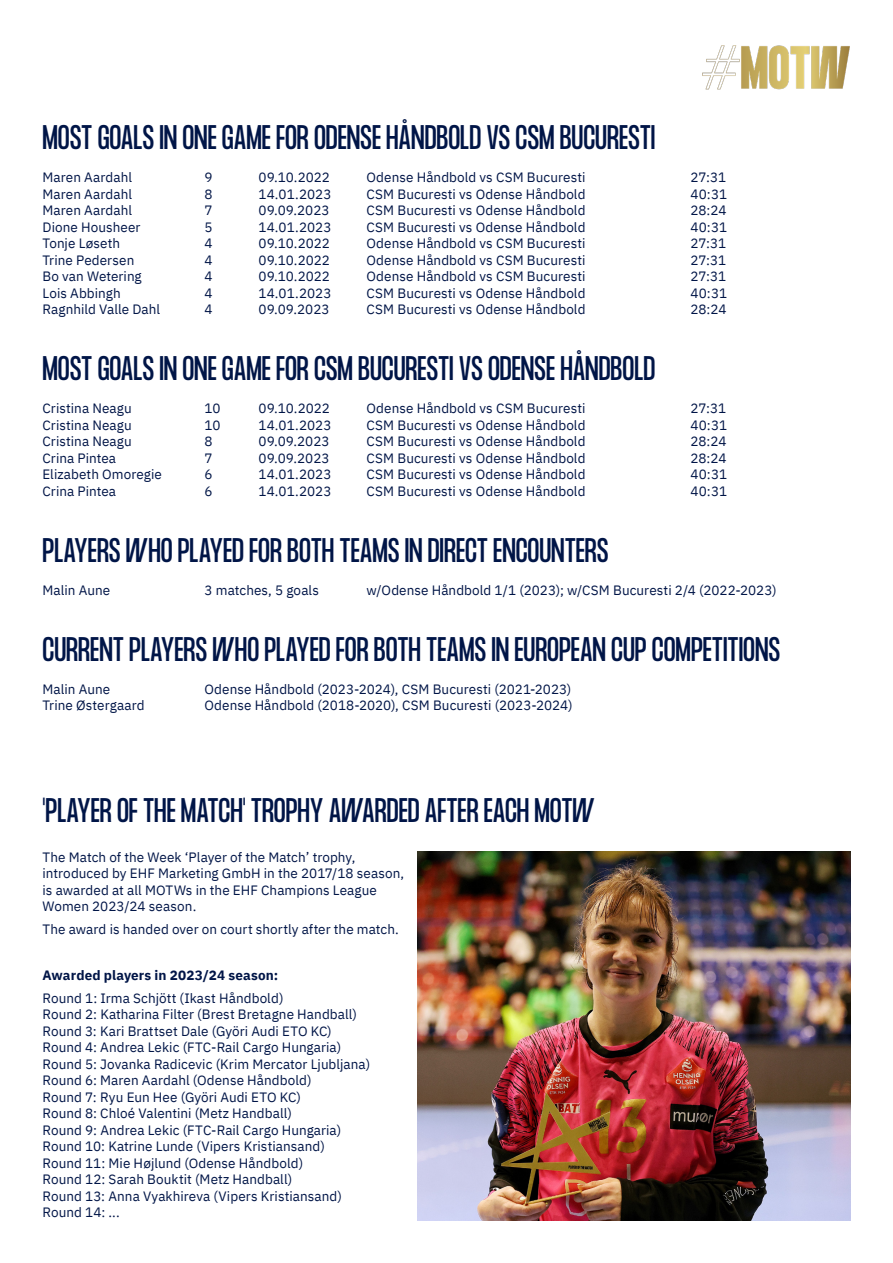
<style>
.page{position:relative;width:893px;height:1263px;background:#fff}
.page>*{position:absolute;margin:0;border:0;box-sizing:border-box;transform-origin:0 0}
.Body{font:30px "Formula Condensed";color:#001547}
.Body_Body{font:30px "Formula Condensed";letter-spacing:-.005em;color:#001547}
.Body-2{font:13.5px "IBM Plex Sans";letter-spacing:.005em;color:#001547}
.Body_Body-2{font:13.5px/16.5px "IBM Plex Sans";letter-spacing:.005em;color:#001547}
.Body_Body-3{font:700 13.5px "IBM Plex Sans";letter-spacing:.01em;color:#001547}
</style>
<div class="page">
<img style="left:702px;top:45px;width:148px;height:45px">
<img style="left:418px;top:851px;width:432px;height:369px">
<p class="Body" style="left:43px;top:119px;width:614px">MOST GOALS IN ONE GAME FOR ODENSE HÅNDBOLD VS CSM BUCURESTI</p>
<p class="Body-2" style="left:43px;top:167px;width:91px">Maren Aardahl</p>
<p class="Body-2" style="left:205px;top:167px;width:10px">9</p>
<p class="Body-2" style="left:259px;top:167px;width:73px">09.10.2022</p>
<p class="Body-2" style="left:367px;top:167px;width:220px">Odense Håndbold vs CSM Bucuresti</p>
<p class="Body-2" style="left:691px;top:167px;width:37px">27:31</p>
<p class="Body-2" style="left:43px;top:183px;width:91px">Maren Aardahl</p>
<p class="Body-2" style="left:205px;top:183px;width:10px">8</p>
<p class="Body-2" style="left:259px;top:183px;width:74px">14.01.2023</p>
<p class="Body-2" style="left:367px;top:183px;width:220px">CSM Bucuresti vs Odense Håndbold</p>
<p class="Body-2" style="left:691px;top:183px;width:38px">40:31</p>
<p class="Body-2" style="left:43px;top:200px;width:91px">Maren Aardahl</p>
<p class="Body-2" style="left:205px;top:200px;width:10px">7</p>
<p class="Body-2" style="left:259px;top:200px;width:73px">09.09.2023</p>
<p class="Body-2" style="left:367px;top:200px;width:220px">CSM Bucuresti vs Odense Håndbold</p>
<p class="Body-2" style="left:691px;top:200px;width:38px">28:24</p>
<p class="Body-2" style="left:43px;top:216px;width:99px">Dione Housheer</p>
<p class="Body-2" style="left:205px;top:216px;width:10px">5</p>
<p class="Body-2" style="left:259px;top:216px;width:74px">14.01.2023</p>
<p class="Body-2" style="left:367px;top:216px;width:220px">CSM Bucuresti vs Odense Håndbold</p>
<p class="Body-2" style="left:691px;top:216px;width:38px">40:31</p>
<p class="Body-2" style="left:43px;top:233px;width:79px">Tonje Løseth</p>
<p class="Body-2" style="left:205px;top:233px;width:10px">4</p>
<p class="Body-2" style="left:259px;top:233px;width:73px">09.10.2022</p>
<p class="Body-2" style="left:367px;top:233px;width:220px">Odense Håndbold vs CSM Bucuresti</p>
<p class="Body-2" style="left:691px;top:233px;width:37px">27:31</p>
<p class="Body-2" style="left:43px;top:249px;width:93px">Trine Pedersen</p>
<p class="Body-2" style="left:205px;top:249px;width:10px">4</p>
<p class="Body-2" style="left:259px;top:249px;width:73px">09.10.2022</p>
<p class="Body-2" style="left:367px;top:249px;width:220px">Odense Håndbold vs CSM Bucuresti</p>
<p class="Body-2" style="left:691px;top:249px;width:37px">27:31</p>
<p class="Body-2" style="left:43px;top:266px;width:101px">Bo van Wetering</p>
<p class="Body-2" style="left:205px;top:266px;width:10px">4</p>
<p class="Body-2" style="left:259px;top:266px;width:73px">09.10.2022</p>
<p class="Body-2" style="left:367px;top:266px;width:220px">Odense Håndbold vs CSM Bucuresti</p>
<p class="Body-2" style="left:691px;top:266px;width:37px">27:31</p>
<p class="Body-2" style="left:43px;top:282px;width:80px">Lois Abbingh</p>
<p class="Body-2" style="left:205px;top:282px;width:10px">4</p>
<p class="Body-2" style="left:259px;top:282px;width:74px">14.01.2023</p>
<p class="Body-2" style="left:367px;top:282px;width:220px">CSM Bucuresti vs Odense Håndbold</p>
<p class="Body-2" style="left:691px;top:282px;width:38px">40:31</p>
<p class="Body-2" style="left:43px;top:299px;width:119px">Ragnhild Valle Dahl</p>
<p class="Body-2" style="left:205px;top:299px;width:10px">4</p>
<p class="Body-2" style="left:259px;top:299px;width:73px">09.09.2023</p>
<p class="Body-2" style="left:367px;top:299px;width:220px">CSM Bucuresti vs Odense Håndbold</p>
<p class="Body-2" style="left:691px;top:299px;width:38px">28:24</p>
<p class="Body" style="left:43px;top:350px;width:614px">MOST GOALS IN ONE GAME FOR CSM BUCURESTI VS ODENSE HÅNDBOLD</p>
<p class="Body-2" style="left:43px;top:398px;width:91px">Cristina Neagu</p>
<p class="Body-2" style="left:205px;top:398px;width:18px">10</p>
<p class="Body-2" style="left:259px;top:398px;width:73px">09.10.2022</p>
<p class="Body-2" style="left:367px;top:398px;width:220px">Odense Håndbold vs CSM Bucuresti</p>
<p class="Body-2" style="left:691px;top:398px;width:37px">27:31</p>
<p class="Body-2" style="left:43px;top:414px;width:91px">Cristina Neagu</p>
<p class="Body-2" style="left:205px;top:414px;width:18px">10</p>
<p class="Body-2" style="left:259px;top:414px;width:74px">14.01.2023</p>
<p class="Body-2" style="left:367px;top:414px;width:220px">CSM Bucuresti vs Odense Håndbold</p>
<p class="Body-2" style="left:691px;top:414px;width:38px">40:31</p>
<p class="Body-2" style="left:43px;top:431px;width:91px">Cristina Neagu</p>
<p class="Body-2" style="left:205px;top:431px;width:10px">8</p>
<p class="Body-2" style="left:259px;top:431px;width:73px">09.09.2023</p>
<p class="Body-2" style="left:367px;top:431px;width:220px">CSM Bucuresti vs Odense Håndbold</p>
<p class="Body-2" style="left:691px;top:431px;width:38px">28:24</p>
<p class="Body-2" style="left:43px;top:447px;width:75px">Crina Pintea</p>
<p class="Body-2" style="left:205px;top:447px;width:10px">7</p>
<p class="Body-2" style="left:259px;top:447px;width:73px">09.09.2023</p>
<p class="Body-2" style="left:367px;top:447px;width:220px">CSM Bucuresti vs Odense Håndbold</p>
<p class="Body-2" style="left:691px;top:447px;width:38px">28:24</p>
<p class="Body-2" style="left:43px;top:464px;width:121px">Elizabeth Omoregie</p>
<p class="Body-2" style="left:205px;top:464px;width:10px">6</p>
<p class="Body-2" style="left:259px;top:464px;width:74px">14.01.2023</p>
<p class="Body-2" style="left:367px;top:464px;width:220px">CSM Bucuresti vs Odense Håndbold</p>
<p class="Body-2" style="left:691px;top:464px;width:38px">40:31</p>
<p class="Body-2" style="left:43px;top:480px;width:75px">Crina Pintea</p>
<p class="Body-2" style="left:205px;top:480px;width:10px">6</p>
<p class="Body-2" style="left:259px;top:480px;width:74px">14.01.2023</p>
<p class="Body-2" style="left:367px;top:480px;width:220px">CSM Bucuresti vs Odense Håndbold</p>
<p class="Body-2" style="left:691px;top:480px;width:38px">40:31</p>
<p class="Body" style="left:43px;top:532px;width:568px">PLAYERS WHO PLAYED FOR BOTH TEAMS IN DIRECT ENCOUNTERS</p>
<p class="Body-2" style="left:43px;top:579px;width:69px">Malin Aune</p>
<p class="Body-2" style="left:205px;top:579px;width:116px">3 matches, 5 goals</p>
<p class="Body-2" style="left:367px;top:579px;width:411px">w/Odense Håndbold 1/1 (2023); w/CSM Bucuresti 2/4 (2022-2023)</p>
<p class="Body" style="left:43px;top:631px;width:739px">CURRENT PLAYERS WHO PLAYED FOR BOTH TEAMS IN EUROPEAN CUP COMPETITIONS</p>
<p class="Body-2" style="left:43px;top:678px;width:69px">Malin Aune</p>
<p class="Body-2" style="left:205px;top:678px;width:368px">Odense Håndbold (2023-2024), CSM Bucuresti (2021-2023)</p>
<p class="Body-2" style="left:43px;top:695px;width:104px">Trine Østergaard</p>
<p class="Body-2" style="left:205px;top:695px;width:370px">Odense Håndbold (2018-2020), CSM Bucuresti (2023-2024)</p>
<p class="Body_Body" style="left:43px;top:792px;width:554px">'PLAYER OF THE MATCH' TROPHY AWARDED AFTER EACH MOTW</p>
<p class="Body_Body-2" style="left:43px;top:848px;width:363px">The Match of the Week ‘Player of the Match’ trophy, introduced by EHF Marketing GmbH in the 2017/18 season, is awarded at all MOTWs in the EHF Champions League Women 2023/24 season.</p>
<p class="Body_Body-2" style="left:43px;top:920px;width:358px">The award is handed over on court shortly after the match.</p>
<p class="Body_Body-3" style="left:43px;top:964px;width:237px">Awarded players in 2023/24 season:</p>
<p class="Body_Body-2" style="left:43px;top:989px;width:329px">Round 1: Irma Schjött (Ikast Håndbold)<br>Round 2: Katharina Filter (Brest Bretagne Handball)<br>Round 3: Kari Brattset Dale (Györi Audi ETO KC)<br>Round 4: Andrea Lekic (FTC-Rail Cargo Hungaria)<br>Round 5: Jovanka Radicevic (Krim Mercator Ljubljana)<br>Round 6: Maren Aardahl (Odense Håndbold)<br>Round 7: Ryu Eun Hee (Györi Audi ETO KC)<br>Round 8: Chloé Valentini (Metz Handball)<br>Round 9: Andrea Lekic (FTC-Rail Cargo Hungaria)<br>Round 10: Katrine Lunde (Vipers Kristiansand)<br>Round 11: Mie Højlund (Odense Håndbold)<br>Round 12: Sarah Bouktit (Metz Handball)<br>Round 13: Anna Vyakhireva (Vipers Kristiansand)<br>Round 14: ...</p>
</div>
